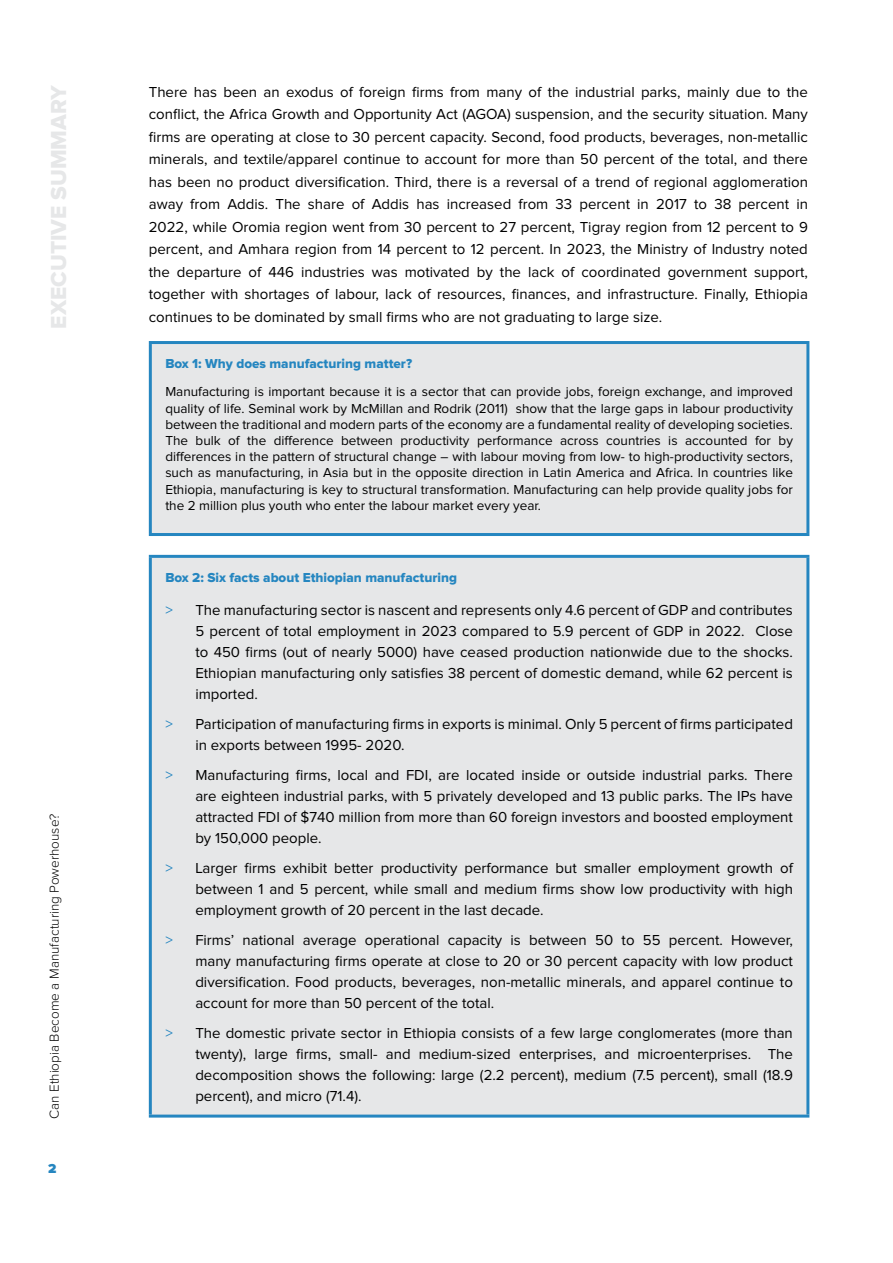
<style>
.page{position:relative;width:893px;height:1263px;background:#fff}
.page>*{position:absolute;margin:0;border:0;box-sizing:border-box;transform-origin:0 0}
.t1{font:22.5px "Proxima Nova Extrabld";color:#e6e7e8}
.t2{font:15px/21px "Proxima Nova";color:#000;text-align:justify}
.t3{font:13.5px/16.2px "Proxima Nova";color:#000;text-align:justify}
.t4{font:13.5px "Proxima Nova Extrabld";color:#2586c0}
.t5{font:300 13.5px "Proxima Nova";color:#000}
.t6{font:900 13.5px "Proxima Nova";color:#2586c0}
.s1{color:#2586c0}
</style>
<div class="page">
<div style="left:150px;top:342px;width:658px;height:192px;background:#e6e7e8"></div>
<hr style="left:149px;top:341px;width:660px;height:3px;background:#2586c0">
<hr style="left:149px;top:344px;width:3px;height:189px;background:#2586c0">
<hr style="left:806px;top:344px;width:3px;height:189px;background:#2586c0">
<hr style="left:149px;top:533px;width:660px;height:3px;background:#2586c0">
<div style="left:150px;top:556px;width:658px;height:560px;background:#e6e7e8"></div>
<hr style="left:149px;top:555px;width:660px;height:3px;background:#2586c0">
<hr style="left:149px;top:558px;width:3px;height:556px;background:#2586c0">
<hr style="left:806px;top:558px;width:3px;height:556px;background:#2586c0">
<hr style="left:149px;top:1114px;width:660px;height:3px;background:#2586c0">
<h1 class="t1" style="left:46px;top:329px;width:245px;rotate:-90deg">EXECUTIVE SUMMARY</h1>
<p class="t2" style="left:149px;top:81px;width:661px;line-height:22.5px">There has been an exodus of foreign firms from many of the industrial parks, mainly due to the conflict, the Africa Growth and Opportunity Act (AGOA) suspension, and the security situation. Many firms are operating at close to 30 percent capacity. Second, food products, beverages, non-metallic minerals, and textile/apparel continue to account for more than 50 percent of the total, and there has been no product diversification. Third, there is a reversal of a trend of regional agglomeration away from Addis. The share of Addis has increased from 33 percent in 2017 to 38 percent in 2022, while Oromia region went from 30 percent to 27 percent, Tigray region from 12 percent to 9 percent, and Amhara region from 14 percent to 12 percent. In 2023, the Ministry of Industry noted the departure of 446 industries was motivated by the lack of coordinated government support, together with shortages of labour, lack of resources, finances, and infrastructure. Finally, Ethiopia continues to be dominated by small firms who are not graduating to large size.</p>
<p class="t4" style="left:165px;top:356px;width:248px">Box 1: Why does manufacturing matter?</p>
<p class="t3" style="left:165px;top:384px;width:629px">Manufacturing is important because it is a sector that can provide jobs, foreign exchange, and improved quality of life. Seminal work by McMillan and Rodrik (2011) show that the large gaps in labour productivity between the traditional and modern parts of the economy are a fundamental reality of developing societies.<br>The bulk of the difference between productivity performance across countries is accounted for by differences in the pattern of structural change – with labour moving from low- to high-productivity sectors, such as manufacturing, in Asia but in the opposite direction in Latin America and Africa. In countries like Ethiopia, manufacturing is key to structural transformation. Manufacturing can help provide quality jobs for the 2 million plus youth who enter the labour market every year.</p>
<p class="t5" style="left:44px;top:1119px;width:306px;rotate:-90deg">Can Ethiopia Become a Manufacturing Powerhouse?</p>
<p class="t6" style="left:48px;top:1160px;width:10px">2</p>
<p class="t4" style="left:165px;top:570px;width:293px">Box 2: Six facts about Ethiopian manufacturing</p>
<p class="t2" style="left:195px;top:600px;width:599px;text-indent:-30px"><span class="s1">&gt;</span> The manufacturing sector is nascent and represents only 4.6 percent of GDP and contributes 5 percent of total employment in 2023 compared to 5.9 percent of GDP in 2022. Close to 450 firms (out of nearly 5000) have ceased production nationwide due to the shocks.<br>Ethiopian manufacturing only satisfies 38 percent of domestic demand, while 62 percent is imported.</p>
<p class="t2" style="left:195px;top:714px;width:599px;text-indent:-30px"><span class="s1">&gt;</span> Participation of manufacturing firms in exports is minimal. Only 5 percent of firms participated in exports between 1995- 2020.</p>
<p class="t2" style="left:195px;top:765px;width:599px;text-indent:-30px"><span class="s1">&gt;</span> Manufacturing firms, local and FDI, are located inside or outside industrial parks. There are eighteen industrial parks, with 5 privately developed and 13 public parks. The IPs have attracted FDI of $740 million from more than 60 foreign investors and boosted employment by 150,000 people.</p>
<p class="t2" style="left:195px;top:858px;width:599px;text-indent:-30px"><span class="s1">&gt;</span> Larger firms exhibit better productivity performance but smaller employment growth of between 1 and 5 percent, while small and medium firms show low productivity with high employment growth of 20 percent in the last decade.</p>
<p class="t2" style="left:195px;top:930px;width:599px;text-indent:-30px"><span class="s1">&gt;</span> Firms’ national average operational capacity is between 50 to 55 percent. However, many manufacturing firms operate at close to 20 or 30 percent capacity with low product diversification. Food products, beverages, non-metallic minerals, and apparel continue to account for more than 50 percent of the total.</p>
<p class="t2" style="left:195px;top:1023px;width:599px;text-indent:-30px"><span class="s1">&gt;</span> The domestic private sector in Ethiopia consists of a few large conglomerates (more than twenty), large firms, small- and medium-sized enterprises, and microenterprises. The decomposition shows the following: large (2.2 percent), medium (7.5 percent), small (18.9 percent), and micro (71.4).</p>
</div>
